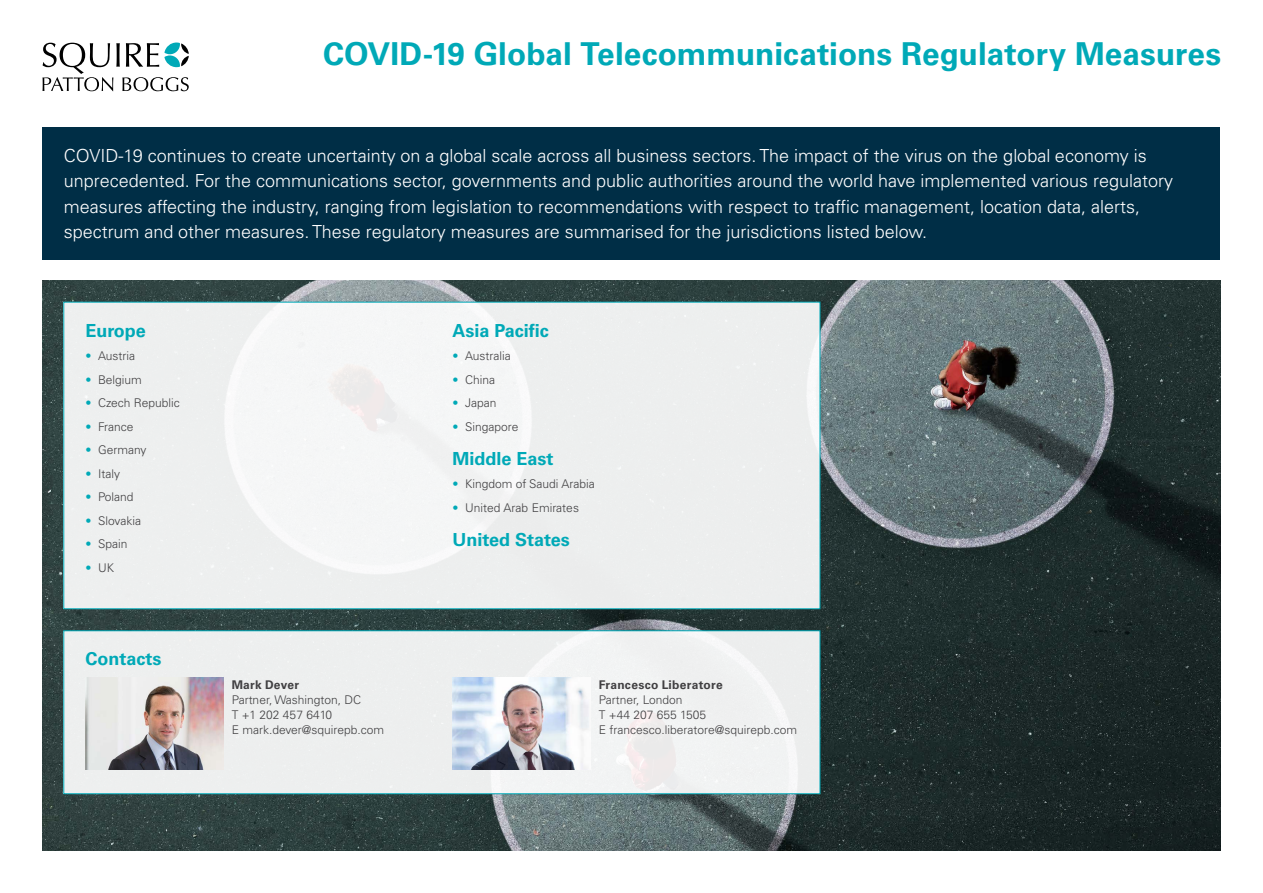
<style>
.page{position:relative;width:1263px;height:893px;background:#fff}
.page>*{position:absolute;margin:0;border:0;box-sizing:border-box;transform-origin:0 0}
.t1{font:700 31.5px "Univers LTCYR 65";color:#00a9b7}
.t2{font:300 18px/25.5px "Univers LTCYR 45";color:#fff}
.t3{font:700 18px "Univers LTCYR 65";color:#00a9b7}
.t4{font:300 12px/15px "Univers LTCYR 45";color:#414042}
.t5{font:700 12px "Univers LTCYR 65";letter-spacing:.02em;color:#414042}
.s1{color:#00a9b7}
</style>
<div class="page">
<img style="left:43px;top:281px;width:1177px;height:569px">
<div style="left:43px;top:128px;width:1177px;height:132px;background:#002e46"></div>
<div style="left:64px;top:302px;width:756px;height:307px;background:#eeefef"></div>
<div style="left:64px;top:631px;width:756px;height:163px;background:#eeefef"></div>
<img style="left:85px;top:678px;width:138px;height:92px">
<img style="left:452px;top:678px;width:138px;height:92px">
<div style="left:63px;top:630px;width:757px;height:164px;border:1px solid #00a9b7"></div>
<svg style="left:43px;top:43px;width:146px;height:48px"></svg>
<h1 class="t1" style="left:323px;top:32px;width:899px">COVID-19 Global Telecommunications Regulatory Measures</h1>
<p class="t2" style="left:64px;top:142px;width:1111px">COVID-19 continues to create uncertainty on a global scale across all business sectors. The impact of the virus on the global economy is unprecedented. For the communications sector, governments and public authorities around the world have implemented various regulatory measures affecting the industry, ranging from legislation to recommendations with respect to traffic management, location data, alerts, spectrum and other measures. These regulatory measures are summarised for the jurisdictions listed below.</p>
<p class="t3" style="left:85px;top:318px;width:62px">Europe</p>
<p class="t4" style="left:85px;top:348px;width:51px"><span class="s1">•</span> Austria</p>
<p class="t4" style="left:85px;top:372px;width:58px"><span class="s1">•</span> Belgium</p>
<p class="t4" style="left:85px;top:395px;width:96px"><span class="s1">•</span> Czech Republic</p>
<p class="t4" style="left:85px;top:419px;width:50px"><span class="s1">•</span> France</p>
<p class="t4" style="left:85px;top:442px;width:63px"><span class="s1">•</span> Germany</p>
<p class="t4" style="left:85px;top:466px;width:36px"><span class="s1">•</span> Italy</p>
<p class="t4" style="left:85px;top:489px;width:50px"><span class="s1">•</span> Poland</p>
<p class="t4" style="left:85px;top:513px;width:57px"><span class="s1">•</span> Slovakia</p>
<p class="t4" style="left:85px;top:536px;width:44px"><span class="s1">•</span> Spain</p>
<p class="t4" style="left:85px;top:560px;width:30px"><span class="s1">•</span> UK</p>
<p class="t3" style="left:85px;top:646px;width:78px">Contacts</p>
<p class="t5" style="left:232px;top:676px;width:69px">Mark Dever</p>
<p class="t4" style="left:232px;top:692px;width:154px">Partner, Washington, DC<br>T +1 202 457 6410<br>E mark.dever@squirepb.com</p>
<p class="t3" style="left:452px;top:318px;width:98px">Asia Pacific</p>
<p class="t4" style="left:452px;top:348px;width:60px"><span class="s1">•</span> Australia</p>
<p class="t4" style="left:452px;top:372px;width:44px"><span class="s1">•</span> China</p>
<p class="t4" style="left:452px;top:395px;width:45px"><span class="s1">•</span> Japan</p>
<p class="t4" style="left:452px;top:419px;width:68px"><span class="s1">•</span> Singapore</p>
<p class="t3" style="left:452px;top:446px;width:103px">Middle East</p>
<p class="t4" style="left:452px;top:476px;width:144px"><span class="s1">•</span> Kingdom of Saudi Arabia</p>
<p class="t4" style="left:452px;top:500px;width:128px"><span class="s1">•</span> United Arab Emirates</p>
<p class="t3" style="left:452px;top:527px;width:119px">United States</p>
<p class="t5" style="left:599px;top:676px;width:125px">Francesco Liberatore</p>
<p class="t4" style="left:599px;top:692px;width:200px">Partner, London<br>T +44 207 655 1505<br>E francesco.liberatore@squirepb.com</p>
</div>
